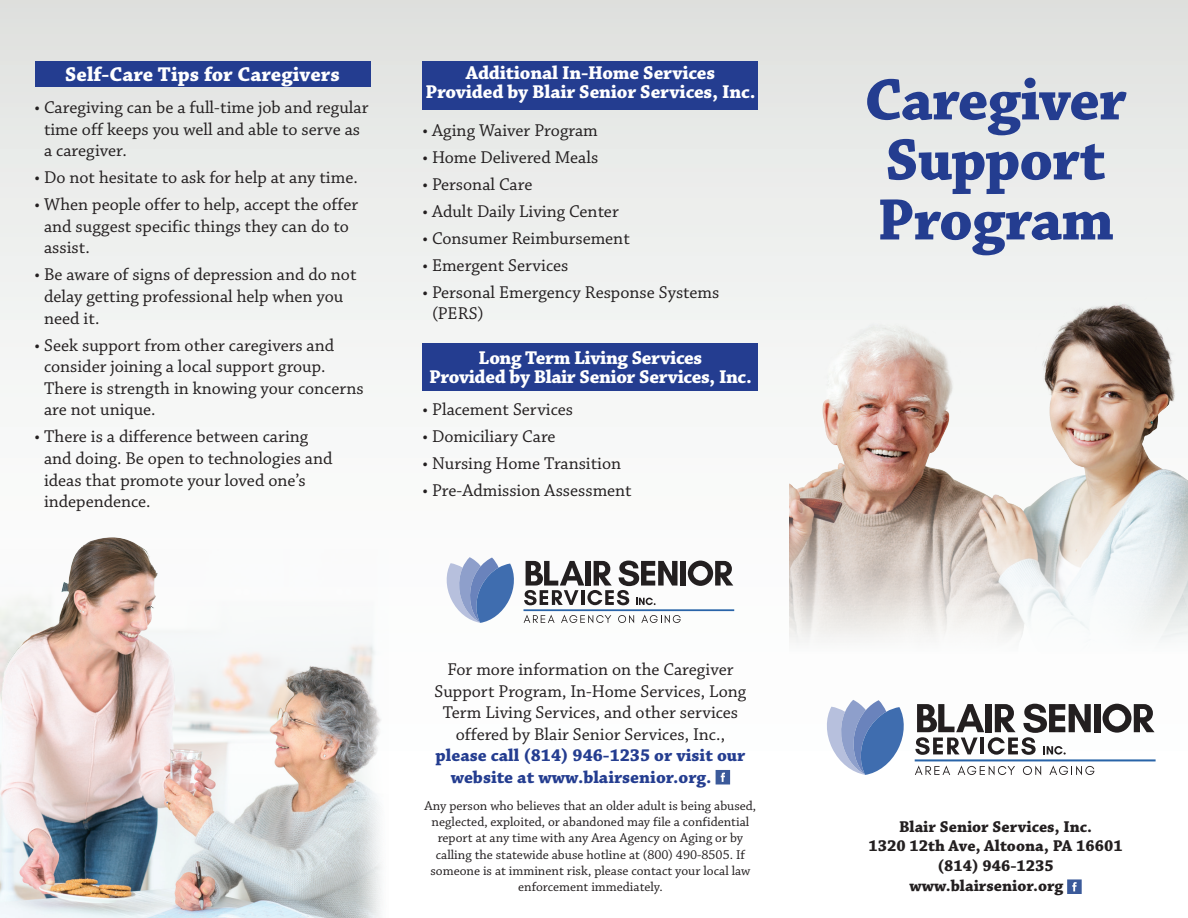
<style>
.page{position:relative;width:1188px;height:918px;background:#fff}
.page>*{position:absolute;margin:0;border:0;box-sizing:border-box;transform-origin:0 0}
.t1{font:700 61.5px/60px "Chaparral Pro";letter-spacing:-.02em;color:#243d90}
.t2{font:700 21px "Chaparral Pro";color:#fff}
.t3{font:700 19.5px/18.6px "Chaparral Pro";letter-spacing:-.015em;color:#fff;text-align:center}
.t4{font:18px/21.6px "Chaparral Pro";color:#231f20}
.t5{font:700 18px "Chaparral Pro";color:#243d90}
.t6{font:700 16.5px "Chaparral Pro";color:#231f20}
.t7{font:13.5px/16.2px "Chaparral Pro";color:#231f20;text-align:center}
</style>
<div class="page">
<div style="left:0;top:0;width:1188px;height:918px;background:linear-gradient(to bottom,#e4e6e4,#fff)"></div>
<div style="left:423px;top:61px;width:335px;height:48px;background:#243d90"></div>
<div style="left:423px;top:343px;width:335px;height:48px;background:#243d90"></div>
<div style="left:35px;top:61px;width:335px;height:26px;background:#243d90"></div>
<svg style="left:827px;top:700px;width:78px;height:75px"></svg>
<div style="left:1094px;top:704px;width:6px;height:28px;background:#231f20"></div>
<svg style="left:1103px;top:704px;width:52px;height:29px"></svg>
<svg style="left:915px;top:766px;width:35px;height:9px"></svg>
<svg style="left:958px;top:766px;width:57px;height:9px"></svg>
<svg style="left:1023px;top:766px;width:18px;height:9px"></svg>
<svg style="left:1049px;top:766px;width:45px;height:9px"></svg>
<hr style="left:915px;top:759px;width:241px;height:2px;background:#2964a8">
<svg style="left:915px;top:704px;width:176px;height:51px"></svg>
<svg style="left:447px;top:557px;width:68px;height:66px"></svg>
<div style="left:680px;top:561px;width:6px;height:25px;background:#231f20"></div>
<svg style="left:688px;top:561px;width:45px;height:25px"></svg>
<svg style="left:524px;top:615px;width:31px;height:8px"></svg>
<svg style="left:561px;top:615px;width:50px;height:8px"></svg>
<svg style="left:618px;top:615px;width:16px;height:8px"></svg>
<svg style="left:641px;top:615px;width:40px;height:8px"></svg>
<hr style="left:524px;top:609px;width:210px;height:2px;background:#2964a8">
<svg style="left:524px;top:561px;width:154px;height:44px"></svg>
<svg style="left:1067px;top:879px;width:15px;height:15px"></svg>
<img style="left:790px;top:277px;width:398px;height:376px">
<svg style="left:716px;top:770px;width:14px;height:14px"></svg>
<img style="left:0;top:530px;width:392px;height:9px">
<img style="left:0;top:539px;width:392px;height:379px">
<p class="t2" style="left:65px;top:62px;width:276px">Self-Care Tips for Caregivers</p>
<p class="t4" style="left:44px;top:97px;width:326px;text-indent:-10px">• Caregiving can be a full-time job and regular time off keeps you well and able to serve as a caregiver.</p>
<p class="t4" style="left:35px;top:167px;width:325px">• Do not hesitate to ask for help at any time.</p>
<p class="t4" style="left:44px;top:194px;width:316px;text-indent:-10px">• When people offer to help, accept the offer and suggest specific things they can do to assist.</p>
<p class="t4" style="left:44px;top:265px;width:314px;text-indent:-10px">• Be aware of signs of depression and do not delay getting professional help when you need it.</p>
<p class="t4" style="left:44px;top:335px;width:321px;text-indent:-10px">• Seek support from other caregivers and consider joining a local support group.<br>There is strength in knowing your concerns are not unique.</p>
<p class="t4" style="left:44px;top:427px;width:290px;text-indent:-10px">• There is a difference between caring and doing. Be open to technologies and ideas that promote your loved one’s independence.</p>
<p class="t3" style="left:425px;top:65px;width:332px">Additional In-Home Services<br>Provided by Blair Senior Services, Inc.</p>
<p class="t4" style="left:423px;top:120px;width:177px">• Aging Waiver Program</p>
<p class="t4" style="left:423px;top:147px;width:177px">• Home Delivered Meals</p>
<p class="t4" style="left:423px;top:174px;width:111px">• Personal Care</p>
<p class="t4" style="left:423px;top:201px;width:198px">• Adult Daily Living Center</p>
<p class="t4" style="left:423px;top:228px;width:209px">• Consumer Reimbursement</p>
<p class="t4" style="left:423px;top:255px;width:147px">• Emergent Services</p>
<p class="t4" style="left:432px;top:282px;width:289px;text-indent:-10px">• Personal Emergency Response Systems (PERS)</p>
<p class="t3" style="left:429px;top:350px;width:324px">Long Term Living Services<br>Provided by Blair Senior Services, Inc.</p>
<p class="t4" style="left:423px;top:400px;width:152px">• Placement Services</p>
<p class="t4" style="left:423px;top:427px;width:135px">• Domiciliary Care</p>
<p class="t4" style="left:423px;top:454px;width:200px">• Nursing Home Transition</p>
<p class="t4" style="left:423px;top:481px;width:211px">• Pre-Admission Assessment</p>
<p class="t4" style="left:447px;top:659px;width:288px">For more information on the Caregiver</p>
<p class="t4" style="left:435px;top:681px;width:313px">Support Program, In-Home Services, Long</p>
<p class="t4" style="left:443px;top:702px;width:297px">Term Living Services, and other services</p>
<p class="t4" style="left:456px;top:724px;width:271px">offered by Blair Senior Services, Inc.,</p>
<p class="t5" style="left:436px;top:745px;width:311px">please call (814) 946-1235 or visit our</p>
<p class="t5" style="left:451px;top:767px;width:262px">website at www.blairsenior.org.</p>
<p class="t7" style="left:425px;top:798px;width:333px">Any person who believes that an older adult is being abused, neglected, exploited, or abandoned may file a confidential report at any time with any Area Agency on Aging or by calling the statewide abuse hotline at (800) 490-8505. If someone is at imminent risk, please contact your local law enforcement immediately.</p>
<p class="t1" style="left:865px;top:72px;width:264px">Caregiver<br>Support<br>Program</p>
<p class="t6" style="left:899px;top:817px;width:195px">Blair Senior Services, Inc.</p>
<p class="t6" style="left:869px;top:836px;width:255px">1320 12th Ave, Altoona, PA 16601</p>
<p class="t6" style="left:938px;top:856px;width:118px">(814) 946-1235</p>
<p class="t6" style="left:910px;top:876px;width:155px">www.blairsenior.org</p>
</div>
